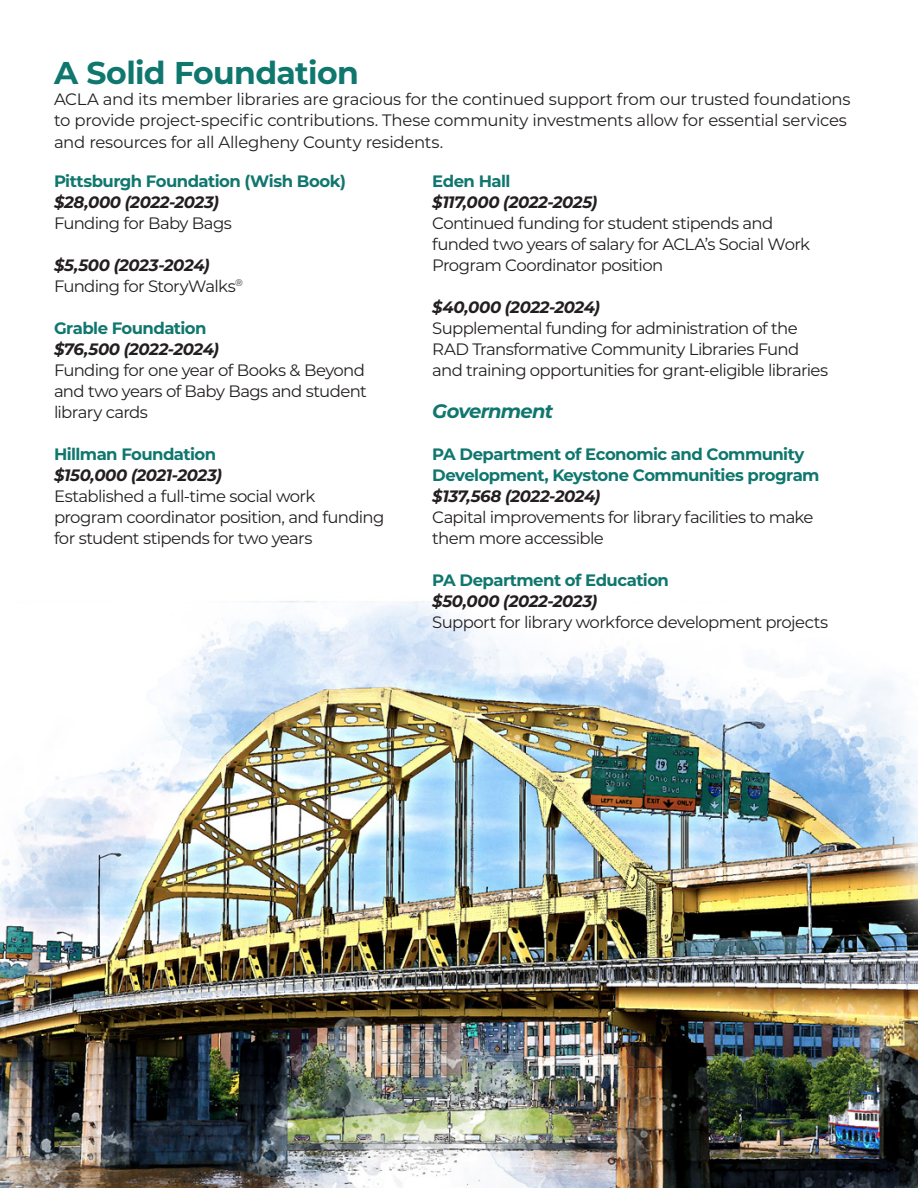
<style>
.page{position:relative;width:918px;height:1188px;background:#fff}
.page>*{position:absolute;margin:0;border:0;box-sizing:border-box;transform-origin:0 0}
.Title_cover_2{font:700 31.5px "Montserrat";letter-spacing:-.02em;color:#0f776e}
.t1{font:italic 700 19.5px "Montserrat";letter-spacing:-.04em;color:#0f776e}
.t2{font:16.5px/21px "Montserrat";letter-spacing:-.035em;color:#231f20}
.t3{font:700 16.5px/21px "Montserrat";letter-spacing:-.035em;color:#0f776e}
.t4{font:italic 700 16.5px "Montserrat";letter-spacing:-.02em;color:#231f20}
</style>
<div class="page">
<img style="left:0;top:601px;width:918px;height:587px">
<p class="Title_cover_2" style="left:54px;top:51px;width:306px">A Solid Foundation</p>
<p class="t2" style="left:54px;top:89px;width:798px">ACLA and its member libraries are gracious for the continued support from our trusted foundations to provide project-specific contributions. These community investments allow for essential services and resources for all Allegheny County residents.</p>
<p class="t3" style="left:54px;top:170px;width:293px">Pittsburgh Foundation (Wish Book)</p>
<p class="t4" style="left:54px;top:190px;width:166px">$28,000 (2022-2023)</p>
<p class="t2" style="left:54px;top:212px;width:179px">Funding for Baby Bags</p>
<p class="t4" style="left:54px;top:253px;width:157px">$5,500 (2023-2024)</p>
<p class="t2" style="left:54px;top:275px;width:191px">Funding for StoryWalks<sup>®</sup></p>
<p class="t3" style="left:54px;top:317px;width:154px">Grable Foundation</p>
<p class="t4" style="left:54px;top:337px;width:167px">$76,500 (2022-2024)</p>
<p class="t2" style="left:54px;top:359px;width:314px;text-align:justify">Funding for one year of Books &amp; Beyond and two years of Baby Bags and student library cards</p>
<p class="t3" style="left:54px;top:443px;width:164px">Hillman Foundation</p>
<p class="t4" style="left:54px;top:463px;width:169px">$150,000 (2021-2023)</p>
<p class="t2" style="left:54px;top:485px;width:332px">Established a full-time social work program coordinator position, and funding for student stipends for two years</p>
<p class="t3" style="left:432px;top:170px;width:80px">Eden Hall</p>
<p class="t4" style="left:432px;top:190px;width:167px">$117,000 (2022-2025)</p>
<p class="t2" style="left:432px;top:212px;width:379px">Continued funding for student stipends and funded two years of salary for ACLA’s Social Work<br>Program Coordinator position</p>
<p class="t4" style="left:432px;top:295px;width:169px">$40,000 (2022-2024)</p>
<p class="t2" style="left:432px;top:317px;width:397px">Supplemental funding for administration of the<br>RAD Transformative Community Libraries Fund and training opportunities for grant-eligible libraries</p>
<p class="t1" style="left:432px;top:397px;width:123px">Government</p>
<p class="t3" style="left:432px;top:443px;width:389px">PA Department of Economic and Community<br>Development, Keystone Communities program</p>
<p class="t4" style="left:432px;top:484px;width:170px">$137,568 (2022-2024)</p>
<p class="t2" style="left:432px;top:506px;width:383px">Capital improvements for library facilities to make them more accessible</p>
<p class="t3" style="left:432px;top:569px;width:238px">PA Department of Education</p>
<p class="t4" style="left:432px;top:589px;width:167px">$50,000 (2022-2023)</p>
<p class="t2" style="left:432px;top:611px;width:397px">Support for library workforce development projects</p>
</div>
